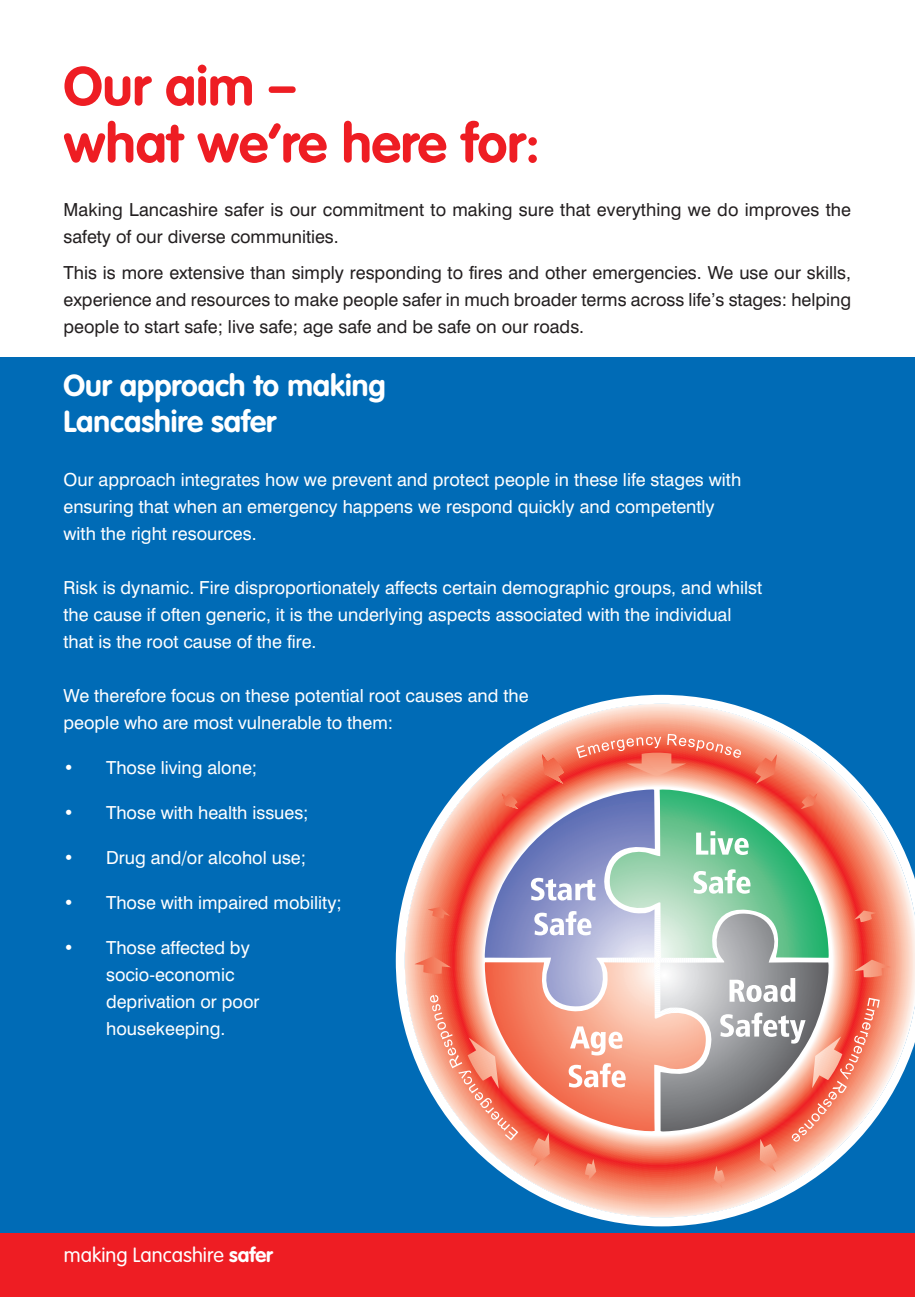
<style>
.page{position:relative;width:915px;height:1297px;background:#fff}
.page>*{position:absolute;margin:0;border:0;box-sizing:border-box;transform-origin:0 0}
.t1{font:700 54px/57px "VAG Rounded";color:#ee1d23}
.t2{font:700 30px/36px "VAG Rounded";color:#fff}
.t3{font:300 20.25px "VAG Rounded";color:#fff}
.t4{font:18px/27px "Swiss 721 BT";color:#fff}
.t5{font:18px/27px "Swiss 721 BT";color:#231f20}
.s1{font-weight:700}
</style>
<div class="page">
<div style="left:0;top:357px;width:914px;height:940px;background:#006bb6"></div>
<div style="left:0;top:1233px;width:914px;height:64px;background:#ee1d23"></div>
<svg style="left:395px;top:695px;width:519px;height:531px"></svg>
<h1 class="t1" style="left:63px;top:57px;width:477px">Our aim –<br>what we’re here for:</h1>
<p class="t5" style="left:63px;top:196px;width:788px">Making Lancashire safer is our commitment to making sure that everything we do improves the safety of our diverse communities.</p>
<p class="t5" style="left:63px;top:259px;width:788px;text-align:justify">This is more extensive than simply responding to fires and other emergencies. We use our skills, experience and resources to make people safer in much broader terms across life’s stages: helping people to start safe; live safe; age safe and be safe on our roads.</p>
<h2 class="t2" style="left:63px;top:367px;width:323px">Our approach to making<br>Lancashire safer</h2>
<p class="t4" style="left:63px;top:466px;width:679px">Our approach integrates how we prevent and protect people in these life stages with ensuring that when an emergency happens we respond quickly and competently with the right resources.</p>
<p class="t4" style="left:63px;top:574px;width:700px">Risk is dynamic. Fire disproportionately affects certain demographic groups, and whilst the cause if often generic, it is the underlying aspects associated with the individual that is the root cause of the fire.</p>
<p class="t4" style="left:63px;top:682px;width:466px">We therefore focus on these potential root causes and the people who are most vulnerable to them:</p>
<p class="t4" style="left:63px;top:754px;width:195px">• Those living alone;</p>
<p class="t4" style="left:63px;top:799px;width:246px">• Those with health issues;</p>
<p class="t4" style="left:63px;top:844px;width:244px">• Drug and/or alcohol use;</p>
<p class="t4" style="left:63px;top:889px;width:280px">• Those with impaired mobility;</p>
<p class="t4" style="left:106px;top:934px;width:155px;text-indent:-43px">• Those affected by socio-economic deprivation or poor housekeeping.</p>
<p class="t3" style="left:64px;top:1243px;width:211px">making Lancashire <span class="s1">safer</span></p>
</div>
